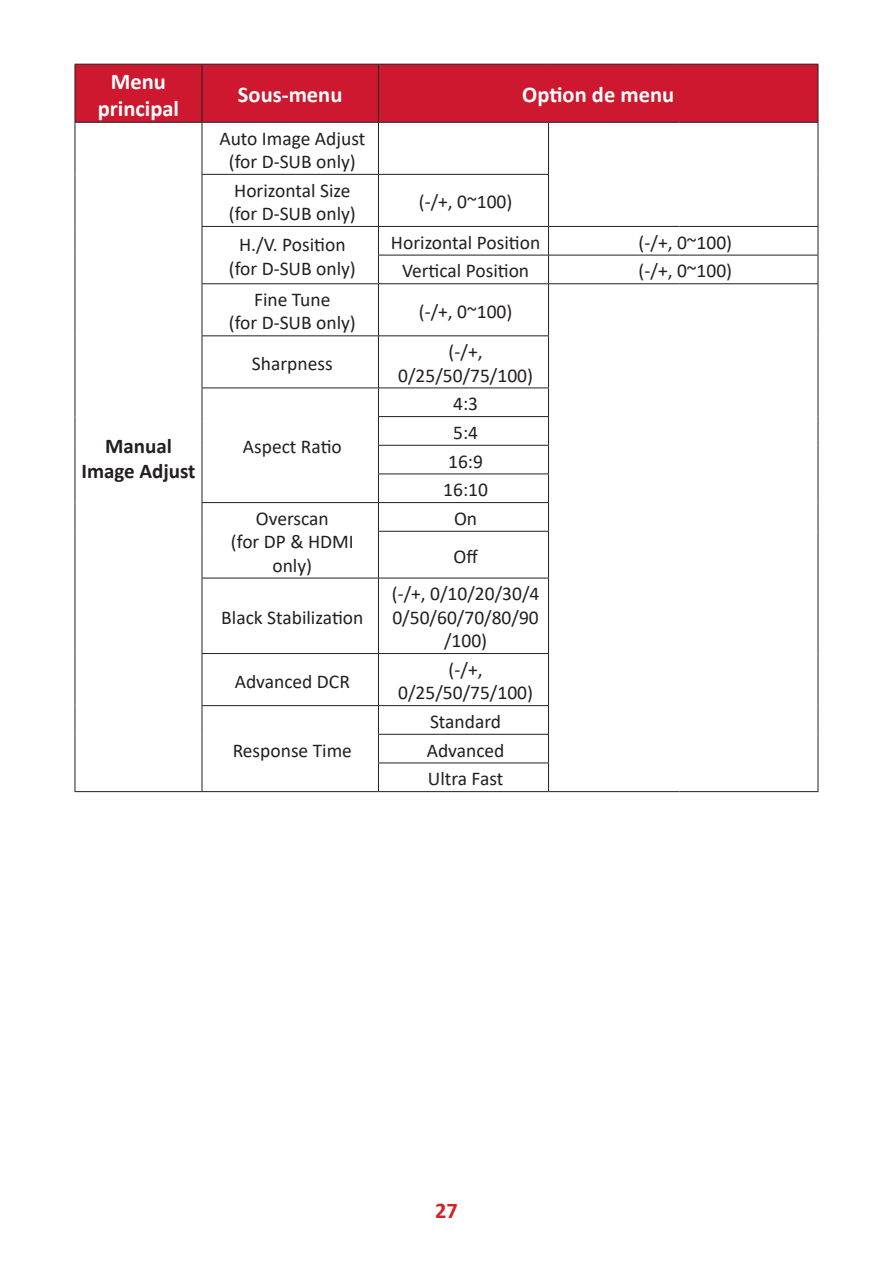
<style>
.page{position:relative;width:893px;height:1263px;background:#fff}
.page>*{position:absolute;margin:0;border:0;box-sizing:border-box;transform-origin:0 0}
.Table-Header{font:700 22.5px/27px "Calibri";color:#fff;text-align:center}
.t1{font:700 22.5px "Calibri";color:#d1232a}
.Table-Menu{font:700 21px/25.2px "Calibri";color:#231f20;text-align:center}
.Table-Body{font:19.5px/23.4px "Calibri";color:#231f20;text-align:center}
</style>
<div class="page">
<div style="left:76px;top:65px;width:742px;height:57px;background:#ce182f"></div>
<hr style="left:75px;top:123px;width:1px;height:51px;background:#231f20">
<hr style="left:75px;top:174px;width:1px;height:52px;background:#231f20">
<svg style="left:75px;top:226px;width:1px;height:58px"></svg>
<hr style="left:75px;top:284px;width:1px;height:52px;background:#231f20">
<hr style="left:75px;top:336px;width:1px;height:52px;background:#231f20">
<svg style="left:75px;top:388px;width:1px;height:143px"></svg>
<hr style="left:75px;top:531px;width:1px;height:47px;background:#231f20">
<hr style="left:75px;top:578px;width:1px;height:75px;background:#231f20">
<hr style="left:75px;top:653px;width:1px;height:53px;background:#231f20">
<svg style="left:75px;top:706px;width:1px;height:85px"></svg>
<hr style="left:818px;top:123px;width:1px;height:51px;background:#231f20">
<hr style="left:818px;top:174px;width:1px;height:52px;background:#231f20">
<hr style="left:549px;top:226px;width:131px;height:1px;background:#231f20">
<hr style="left:680px;top:226px;width:138px;height:1px;background:#231f20">
<hr style="left:549px;top:255px;width:131px;height:1px;background:#231f20">
<hr style="left:680px;top:255px;width:138px;height:1px;background:#231f20">
<svg style="left:818px;top:227px;width:1px;height:56px"></svg>
<hr style="left:549px;top:283px;width:131px;height:1px;background:#231f20">
<hr style="left:680px;top:283px;width:138px;height:1px;background:#231f20">
<hr style="left:818px;top:284px;width:1px;height:52px;background:#231f20">
<hr style="left:818px;top:336px;width:1px;height:52px;background:#231f20">
<svg style="left:818px;top:388px;width:1px;height:143px"></svg>
<hr style="left:818px;top:531px;width:1px;height:47px;background:#231f20">
<hr style="left:818px;top:578px;width:1px;height:75px;background:#231f20">
<hr style="left:818px;top:653px;width:1px;height:53px;background:#231f20">
<svg style="left:818px;top:706px;width:1px;height:85px"></svg>
<hr style="left:202px;top:123px;width:1px;height:51px;background:#231f20">
<hr style="left:378px;top:123px;width:1px;height:51px;background:#231f20">
<hr style="left:548px;top:123px;width:1px;height:51px;background:#231f20">
<hr style="left:202px;top:174px;width:176px;height:1px;background:#231f20">
<hr style="left:202px;top:175px;width:1px;height:51px;background:#231f20">
<hr style="left:378px;top:174px;width:171px;height:1px;background:#231f20">
<hr style="left:378px;top:175px;width:1px;height:51px;background:#231f20">
<hr style="left:548px;top:175px;width:1px;height:51px;background:#231f20">
<hr style="left:202px;top:226px;width:176px;height:1px;background:#231f20">
<hr style="left:378px;top:226px;width:171px;height:1px;background:#231f20">
<svg style="left:202px;top:227px;width:1px;height:56px"></svg>
<hr style="left:378px;top:255px;width:171px;height:1px;background:#231f20">
<svg style="left:378px;top:227px;width:1px;height:56px"></svg>
<svg style="left:548px;top:227px;width:1px;height:56px"></svg>
<hr style="left:202px;top:283px;width:176px;height:1px;background:#231f20">
<hr style="left:202px;top:284px;width:1px;height:51px;background:#231f20">
<hr style="left:378px;top:283px;width:171px;height:1px;background:#231f20">
<hr style="left:378px;top:284px;width:1px;height:51px;background:#231f20">
<hr style="left:548px;top:284px;width:1px;height:51px;background:#231f20">
<hr style="left:202px;top:335px;width:176px;height:1px;background:#231f20">
<hr style="left:202px;top:336px;width:1px;height:51px;background:#231f20">
<hr style="left:378px;top:335px;width:171px;height:1px;background:#231f20">
<hr style="left:378px;top:336px;width:1px;height:51px;background:#231f20">
<hr style="left:548px;top:336px;width:1px;height:51px;background:#231f20">
<hr style="left:202px;top:387px;width:176px;height:1px;background:#231f20">
<svg style="left:202px;top:388px;width:1px;height:143px"></svg>
<hr style="left:202px;top:531px;width:1px;height:47px;background:#231f20">
<hr style="left:378px;top:387px;width:171px;height:1px;background:#231f20">
<hr style="left:378px;top:416px;width:171px;height:1px;background:#231f20">
<hr style="left:378px;top:445px;width:171px;height:1px;background:#231f20">
<hr style="left:378px;top:473px;width:171px;height:1px;background:#231f20">
<svg style="left:378px;top:388px;width:1px;height:143px"></svg>
<svg style="left:548px;top:388px;width:1px;height:143px"></svg>
<hr style="left:378px;top:532px;width:1px;height:46px;background:#231f20">
<hr style="left:548px;top:532px;width:1px;height:46px;background:#231f20">
<hr style="left:202px;top:502px;width:176px;height:1px;background:#231f20">
<hr style="left:378px;top:502px;width:171px;height:1px;background:#231f20">
<hr style="left:378px;top:531px;width:171px;height:1px;background:#231f20">
<hr style="left:202px;top:578px;width:176px;height:1px;background:#231f20">
<hr style="left:202px;top:578px;width:1px;height:75px;background:#231f20">
<hr style="left:378px;top:578px;width:171px;height:1px;background:#231f20">
<hr style="left:378px;top:578px;width:1px;height:75px;background:#231f20">
<hr style="left:548px;top:578px;width:1px;height:75px;background:#231f20">
<hr style="left:202px;top:653px;width:176px;height:1px;background:#231f20">
<hr style="left:202px;top:654px;width:1px;height:51px;background:#231f20">
<hr style="left:378px;top:653px;width:171px;height:1px;background:#231f20">
<hr style="left:378px;top:654px;width:1px;height:51px;background:#231f20">
<hr style="left:548px;top:654px;width:1px;height:51px;background:#231f20">
<hr style="left:202px;top:705px;width:176px;height:1px;background:#231f20">
<svg style="left:202px;top:706px;width:1px;height:85px"></svg>
<hr style="left:378px;top:705px;width:171px;height:1px;background:#231f20">
<hr style="left:378px;top:734px;width:171px;height:1px;background:#231f20">
<hr style="left:378px;top:762px;width:171px;height:1px;background:#231f20">
<svg style="left:378px;top:706px;width:1px;height:85px"></svg>
<svg style="left:548px;top:706px;width:1px;height:85px"></svg>
<hr style="left:75px;top:791px;width:127px;height:1px;background:#231f20">
<hr style="left:202px;top:791px;width:176px;height:1px;background:#231f20">
<hr style="left:378px;top:791px;width:171px;height:1px;background:#231f20">
<hr style="left:549px;top:791px;width:131px;height:1px;background:#231f20">
<hr style="left:680px;top:791px;width:138px;height:1px;background:#231f20">
<hr style="left:75px;top:64px;width:127px;height:1px;background:#231f20">
<hr style="left:75px;top:65px;width:1px;height:57px;background:#231f20">
<hr style="left:202px;top:64px;width:176px;height:1px;background:#231f20">
<hr style="left:202px;top:65px;width:1px;height:57px;background:#231f20">
<hr style="left:378px;top:64px;width:171px;height:1px;background:#231f20">
<hr style="left:378px;top:65px;width:1px;height:57px;background:#231f20">
<hr style="left:549px;top:64px;width:131px;height:1px;background:#231f20">
<hr style="left:680px;top:64px;width:138px;height:1px;background:#231f20">
<hr style="left:818px;top:65px;width:1px;height:57px;background:#231f20">
<hr style="left:75px;top:122px;width:127px;height:1px;background:#231f20">
<hr style="left:202px;top:122px;width:176px;height:1px;background:#231f20">
<hr style="left:378px;top:122px;width:171px;height:1px;background:#231f20">
<hr style="left:549px;top:122px;width:131px;height:1px;background:#231f20">
<hr style="left:680px;top:122px;width:138px;height:1px;background:#231f20">
<p class="Table-Header" style="left:98px;top:68px;width:83px">Menu principal</p>
<p class="Table-Menu" style="left:81px;top:433px;width:116px">Manual<br>Image Adjust</p>
<p class="Table-Header" style="left:238px;top:81px;width:106px">Sous-menu</p>
<p class="Table-Header" style="left:522px;top:81px;width:153px">Option de menu</p>
<p class="Table-Body" style="left:219px;top:126px;width:147px">Auto Image Adjust</p>
<p class="Table-Body" style="left:229px;top:149px;width:129px">(for D-SUB only)</p>
<p class="Table-Body" style="left:234px;top:178px;width:118px">Horizontal Size</p>
<p class="Table-Body" style="left:229px;top:201px;width:129px">(for D-SUB only)</p>
<p class="Table-Body" style="left:239px;top:233px;width:108px">H./V. Position</p>
<p class="Table-Body" style="left:229px;top:256px;width:129px">(for D-SUB only)</p>
<p class="Table-Body" style="left:254px;top:287px;width:78px">Fine Tune</p>
<p class="Table-Body" style="left:229px;top:311px;width:129px">(for D-SUB only)</p>
<p class="Table-Body" style="left:252px;top:351px;width:82px">Sharpness</p>
<p class="Table-Body" style="left:243px;top:434px;width:100px">Aspect Ratio</p>
<p class="Table-Body" style="left:256px;top:506px;width:74px">Overscan</p>
<p class="Table-Body" style="left:231px;top:530px;width:124px">(for DP &amp; HDMI only)</p>
<p class="Table-Body" style="left:221px;top:605px;width:144px">Black Stabilization</p>
<p class="Table-Body" style="left:235px;top:669px;width:117px">Advanced DCR</p>
<p class="Table-Body" style="left:233px;top:738px;width:121px">Response Time</p>
<p class="Table-Body" style="left:419px;top:190px;width:95px">(-/+, 0~100)</p>
<p class="Table-Body" style="left:391px;top:230px;width:151px">Horizontal Position</p>
<p class="Table-Body" style="left:639px;top:230px;width:95px">(-/+, 0~100)</p>
<p class="Table-Body" style="left:402px;top:259px;width:129px">Vertical Position</p>
<p class="Table-Body" style="left:639px;top:259px;width:95px">(-/+, 0~100)</p>
<p class="Table-Body" style="left:419px;top:299px;width:95px">(-/+, 0~100)</p>
<p class="Table-Body" style="left:398px;top:339px;width:136px">(-/+,<br>0/25/50/75/100)</p>
<p class="Table-Body" style="left:453px;top:391px;width:26px">4:3</p>
<p class="Table-Body" style="left:453px;top:420px;width:26px">5:4</p>
<p class="Table-Body" style="left:448px;top:449px;width:36px">16:9</p>
<p class="Table-Body" style="left:443px;top:477px;width:46px">16:10</p>
<p class="Table-Body" style="left:454px;top:506px;width:25px">On</p>
<p class="Table-Body" style="left:453px;top:544px;width:26px">Off</p>
<p class="Table-Body" style="left:392px;top:582px;width:149px">(-/+, 0/10/20/30/4<br>0/50/60/70/80/90 /100)</p>
<p class="Table-Body" style="left:398px;top:657px;width:136px">(-/+,<br>0/25/50/75/100)</p>
<p class="Table-Body" style="left:430px;top:709px;width:73px">Standard</p>
<p class="Table-Body" style="left:427px;top:738px;width:79px">Advanced</p>
<p class="Table-Body" style="left:428px;top:766px;width:77px">Ultra Fast</p>
<p class="t1" style="left:435px;top:1194px;width:24px">27</p>
</div>
